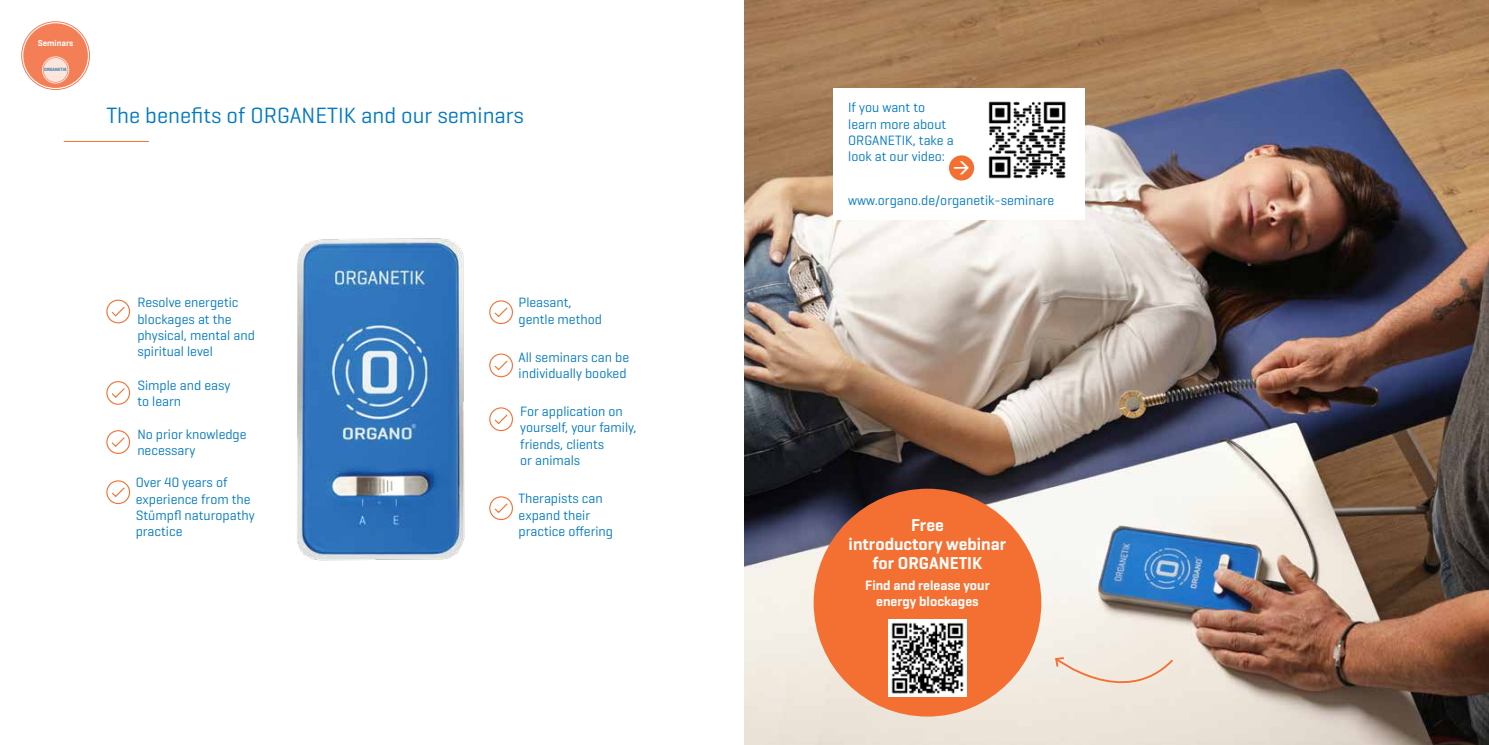
<style>
.page{position:relative;width:1489px;height:745px;background:#fff}
.page>*{position:absolute;margin:0;border:0;box-sizing:border-box;transform-origin:0 0}
.t1{font:22.5px "Geogrotesque";color:#0079c1}
.t2{font:600 17.5px/18.8px "Geogrotesque";color:#fff;text-align:center}
.t3{font:13.75px/16.2px "Geogrotesque";color:#0079c1}
.t4{font:600 13.75px/16.2px "Geogrotesque";color:#fff;text-align:center}
.t5{font:600 8.75px "Geogrotesque";color:#fff}
.t6{font:600 4.75px "Geogrotesque";color:#0079c1}
</style>
<div class="page">
<div style="left:106px;top:299px;width:24px;height:24px;border:1px solid #f37032;border-radius:50%"></div>
<svg style="left:111px;top:306px;width:14px;height:11px"></svg>
<img style="left:297px;top:238px;width:168px;height:323px">
<div style="left:106px;top:381px;width:24px;height:23px;border:1px solid #f37032;border-radius:50%"></div>
<svg style="left:112px;top:388px;width:13px;height:10px"></svg>
<div style="left:106px;top:430px;width:24px;height:23px;border:1px solid #f37032;border-radius:50%"></div>
<svg style="left:111px;top:437px;width:14px;height:10px"></svg>
<div style="left:106px;top:480px;width:24px;height:23px;border:1px solid #f37032;border-radius:50%"></div>
<svg style="left:111px;top:487px;width:14px;height:10px"></svg>
<hr style="left:64px;top:141px;width:85px;height:1px;background:#f37032">
<div style="left:23px;top:23px;width:65px;height:65px;background:#f47e55;border-radius:50%"></div>
<div style="left:21px;top:21px;width:69px;height:69px;border:1px solid #f47e55;border-radius:50%"></div>
<div style="left:44px;top:58px;width:24px;height:24px;background:#fce5dd;border-radius:50%"></div>
<div style="left:42px;top:57px;width:27px;height:26px;border:1px solid #fff;border-radius:50%"></div>
<div style="left:489px;top:300px;width:24px;height:24px;border:1px solid #f37032;border-radius:50%"></div>
<svg style="left:494px;top:307px;width:14px;height:11px"></svg>
<div style="left:489px;top:407px;width:24px;height:24px;border:1px solid #f37032;border-radius:50%"></div>
<svg style="left:494px;top:414px;width:14px;height:11px"></svg>
<div style="left:489px;top:353px;width:24px;height:24px;border:1px solid #f37032;border-radius:50%"></div>
<svg style="left:494px;top:360px;width:14px;height:11px"></svg>
<div style="left:489px;top:496px;width:24px;height:23px;border:1px solid #f37032;border-radius:50%"></div>
<svg style="left:494px;top:503px;width:14px;height:10px"></svg>
<img style="left:744px;top:0;width:744px;height:744px">
<div style="left:833px;top:89px;width:251px;height:131px;background:#fff"></div>
<div style="left:948px;top:155px;width:26px;height:25px;background:#f37032;border-radius:50%"></div>
<img style="left:988px;top:101px;width:78px;height:78px">
<div style="left:813px;top:488px;width:228px;height:228px;background:#f37032;border-radius:50%"></div>
<img style="left:888px;top:619px;width:78px;height:77px">
<div style="left:1053px;top:655px;width:121px;height:55px;background:#f1e9de"></div>
<p class="t5" style="left:38px;top:38px;width:37px">Seminars</p>
<p class="t6" style="left:44px;top:67px;width:24px">ORGANETIK</p>
<h1 class="t1" style="left:106px;top:101px;width:419px">The benefits of ORGANETIK and our seminars</h1>
<p class="t3" style="left:137px;top:294px;width:119px">Resolve energetic blockages at the physical, mental and spiritual level</p>
<p class="t3" style="left:137px;top:376px;width:94px">Simple and easy to learn</p>
<p class="t3" style="left:137px;top:425px;width:111px">No prior knowledge necessary</p>
<p class="t3" style="left:136px;top:474px;width:121px">Over 40 years of experience from the<br>Stümpfl naturopathy practice</p>
<p class="t3" style="left:518px;top:294px;width:85px">Pleasant, gentle method</p>
<p class="t3" style="left:518px;top:348px;width:112px">All seminars can be individually booked</p>
<p class="t3" style="left:520px;top:402px;width:118px">For application on yourself, your family, friends, clients<br>or animals</p>
<p class="t3" style="left:518px;top:490px;width:96px">Therapists can expand their practice offering</p>
<p class="t3" style="left:848px;top:99px;width:107px">If you want to learn more about<br>ORGANETIK, take a look at our video:</p>
<p class="t3" style="left:848px;top:192px;width:207px">www.organo.de/organetik-seminare</p>
<p class="t2" style="left:848px;top:515px;width:159px">Free<br>introductory webinar for ORGANETIK</p>
<p class="t4" style="left:865px;top:576px;width:126px">Find and release your energy blockages</p>
</div>
